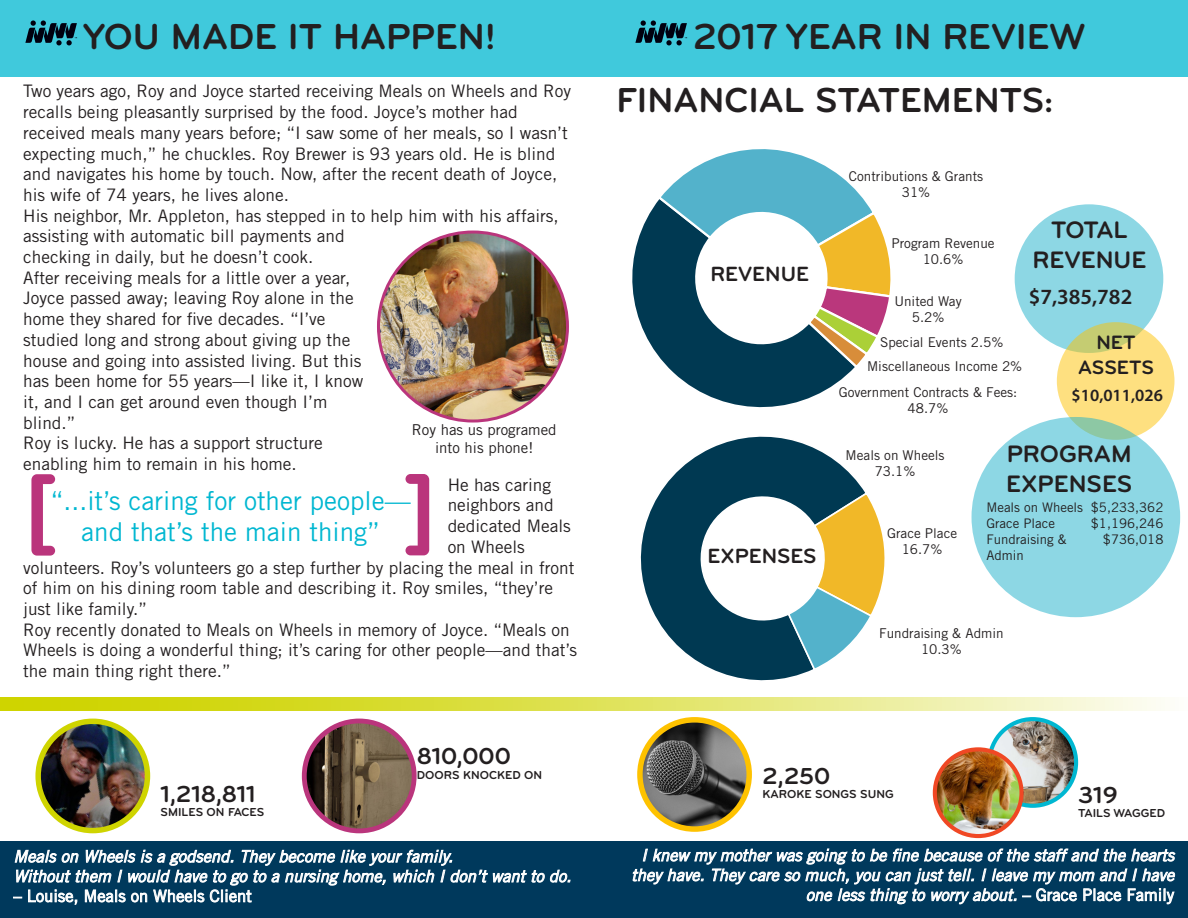
<style>
.page{position:relative;width:1188px;height:918px;background:#fff}
.page>*{position:absolute;margin:0;border:0;box-sizing:border-box;transform-origin:0 0}
.t1{font:700 97.5px "Bryant";color:#ba357c}
.t2{font:700 37.5px "Bryant";color:#231f20}
.t3{font:700 36px "Bryant";color:#231f20}
.t4{font:25.95px/31.2px "Trade Gothic LT Std";color:#00b7d1;text-align:center}
.t5{font:700 24.75px/29.7px "Bryant";color:#231f20;text-align:center}
.t6{font:700 24px "Bryant";color:#231f20}
.t7{font:600 21.75px "Myriad Pro";color:#231f20}
.t8{font:700 21.45px "Bryant";color:#231f20}
.t9{font:700 20.1px/24.2px "Bryant";color:#231f20;text-align:center}
.t10{font:17.25px/20.7px "Trade Gothic LT Std";color:#231f20}
.t11{font:600 17.25px "Myriad Pro";color:#231f20}
.t12{font:italic 16.5px/19.8px "Trade Gothic LT Std";color:#fff;text-align:right}
.t13{font:16.5px "Trade Gothic LT Std";color:#fff}
.t14{font:15px/18px "Trade Gothic LT Std";color:#231f20;text-align:center}
.t15{font:13.5px/16.2px "Trade Gothic LT Std";color:#231f20;text-align:center}
.t16{font:13.2px/15.9px "Trade Gothic LT Std";color:#231f20}
.t17{font:700 12px "Bryant";color:#231f20}
.s1{font-style:normal}
</style>
<div class="page">
<svg style="left:0;top:697px;width:1165px;height:14px;background:#e0e360"></svg>
<div style="left:0;top:0;width:594px;height:77px;background:#40c9dc"></div>
<div style="left:594px;top:0;width:594px;height:77px;background:#40c9dc"></div>
<div style="left:0;top:841px;width:594px;height:77px;background:#00395c"></div>
<div style="left:594px;top:841px;width:594px;height:77px;background:#00395c"></div>
<svg style="left:632px;top:813px;width:544px;height:92px"></svg>
<svg style="left:13px;top:805px;width:557px;height:100px"></svg>
<svg style="left:25px;top:20px;width:52px;height:25px"></svg>
<svg style="left:635px;top:20px;width:52px;height:25px"></svg>
<div style="left:1015px;top:204px;width:148px;height:149px;background:#8dd7e4;border-radius:50%"></div>
<svg style="left:1057px;top:322px;width:118px;height:118px;background:#f5dd7e"></svg>
<div style="left:972px;top:417px;width:208px;height:200px;background:#8dd7e4;border-radius:50%"></div>
<img style="left:378px;top:232px;width:189px;height:187px">
<img style="left:38px;top:721px;width:109px;height:110px;border-radius:55px">
<div style="left:35px;top:719px;width:115px;height:114px;border:5px solid #cfd400;border-radius:50%"></div>
<img style="left:304px;top:721px;width:110px;height:110px;border-radius:55px">
<div style="left:302px;top:719px;width:115px;height:114px;border:5px solid #ba357c;border-radius:50%"></div>
<img style="left:640px;top:722px;width:109px;height:107px">
<div style="left:637px;top:717px;width:115px;height:115px;border:5px solid #fec200;border-radius:50%"></div>
<img style="left:989px;top:719px;width:87px;height:87px;border-radius:43px">
<div style="left:987px;top:717px;width:91px;height:91px;border:4px solid #00b7d1;border-radius:50%"></div>
<img style="left:935px;top:749px;width:87px;height:87px;border-radius:43px">
<div style="left:933px;top:747px;width:91px;height:91px;border:4px solid #f04824;border-radius:50%"></div>
<svg style="left:632px;top:203px;width:220px;height:205px"></svg>
<svg style="left:656px;top:149px;width:235px;height:221px"></svg>
<svg style="left:640px;top:436px;width:224px;height:245px;fill:#003952"></svg>
<svg style="left:786px;top:491px;width:99px;height:181px"></svg>
<p class="t2" style="left:83px;top:13px;width:414px">YOU MADE IT HAPPEN!</p>
<p class="t2" style="left:693px;top:13px;width:394px">2017 YEAR IN REVIEW</p>
<p class="t10" style="left:23px;top:81px;width:549px">Two years ago, Roy and Joyce started receiving Meals on Wheels and Roy recalls being pleasantly surprised by the food. Joyce’s mother had received meals many years before; “I saw some of her meals, so I wasn’t expecting much,” he chuckles. Roy Brewer is 93 years old. He is blind and navigates his home by touch. Now, after the recent death of Joyce, his wife of 74 years, he lives alone.</p>
<p class="t10" style="left:23px;top:205px;width:537px">His neighbor, Mr. Appleton, has stepped in to help him with his affairs, assisting with automatic bill payments and<br>checking in daily, but he doesn’t cook.</p>
<p class="t10" style="left:23px;top:267px;width:342px">After receiving meals for a little over a year, Joyce passed away; leaving Roy alone in the home they shared for five decades. “I’ve studied long and strong about giving up the house and going into assisted living. But this has been home for 55 years—I like it, I know it, and I can get around even though I’m blind.”</p>
<p class="t10" style="left:23px;top:433px;width:301px">Roy is lucky. He has a support structure enabling him to remain in his home.</p>
<p class="t10" style="left:448px;top:474px;width:105px">He has caring</p>
<p class="t10" style="left:448px;top:495px;width:107px">neighbors and</p>
<p class="t10" style="left:448px;top:515px;width:125px">dedicated Meals</p>
<p class="t10" style="left:448px;top:536px;width:79px">on Wheels</p>
<p class="t10" style="left:23px;top:557px;width:553px">volunteers. Roy’s volunteers go a step further by placing the meal in front</p>
<p class="t10" style="left:23px;top:578px;width:531px">of him on his dining room table and describing it. Roy smiles, “they’re</p>
<p class="t10" style="left:23px;top:598px;width:125px">just like family.”</p>
<p class="t10" style="left:23px;top:619px;width:555px">Roy recently donated to Meals on Wheels in memory of Joyce. “Meals on<br>Wheels is doing a wonderful thing; it’s caring for other people—and that’s the main thing right there.”</p>
<p class="t14" style="left:412px;top:421px;width:146px">Roy has us programed into his phone!</p>
<p class="t1" style="left:401px;top:448px;width:38px">]</p>
<p class="t1" style="left:23px;top:448px;width:38px">[</p>
<p class="t4" style="left:51px;top:485px;width:362px">“...it’s caring for other people— and that’s the main thing”</p>
<p class="t3" style="left:616px;top:78px;width:439px">FINANCIAL STATEMENTS:</p>
<p class="t8" style="left:710px;top:261px;width:100px">REVENUE</p>
<p class="t8" style="left:707px;top:543px;width:111px">EXPENSES</p>
<p class="t15" style="left:849px;top:168px;width:136px">Contributions &amp; Grants<br>31%</p>
<p class="t15" style="left:892px;top:235px;width:105px">Program Revenue<br>10.6%</p>
<p class="t15" style="left:894px;top:293px;width:69px">United Way<br>5.2%</p>
<p class="t15" style="left:880px;top:334px;width:125px">Special Events 2.5%</p>
<p class="t15" style="left:867px;top:358px;width:157px">Miscellaneous Income 2%</p>
<p class="t15" style="left:839px;top:384px;width:180px">Government Contracts &amp; Fees:<br>48.7%</p>
<p class="t5" style="left:1032px;top:215px;width:116px">TOTAL<br>REVENUE</p>
<p class="t7" style="left:1029px;top:283px;width:105px">$7,385,782</p>
<p class="t9" style="left:1078px;top:331px;width:77px">NET<br>ASSETS</p>
<p class="t11" style="left:1072px;top:384px;width:93px">$10,011,026</p>
<p class="t15" style="left:846px;top:447px;width:100px">Meals on Wheels<br>73.1%</p>
<p class="t15" style="left:887px;top:525px;width:72px">Grace Place<br>16.7%</p>
<p class="t5" style="left:1006px;top:439px;width:128px;text-align:left">PROGRAM<br>EXPENSES</p>
<p class="t16" style="left:986px;top:499px;width:98px">Meals on Wheels<br>Grace Place<br>Fundraising &amp;<br>Admin</p>
<p class="t16" style="left:1091px;top:499px;width:74px;text-align:right">$5,233,362 $1,196,246 $736,018</p>
<p class="t15" style="left:879px;top:625px;width:126px">Fundraising &amp; Admin<br>10.3%</p>
<p class="t6" style="left:161px;top:779px;width:96px">1,218,811</p>
<p class="t17" style="left:161px;top:805px;width:105px">SMILES ON FACES</p>
<p class="t6" style="left:417px;top:742px;width:96px">810,000</p>
<p class="t17" style="left:417px;top:767px;width:127px">DOORS KNOCKED ON</p>
<p class="t6" style="left:763px;top:761px;width:69px">2,250</p>
<p class="t17" style="left:763px;top:787px;width:133px">KAROKE SONGS SUNG</p>
<p class="t6" style="left:1078px;top:780px;width:41px">319</p>
<p class="t17" style="left:1078px;top:806px;width:88px">TAILS WAGGED</p>
<p class="t12" style="left:14px;top:847px;width:559px;text-align:left">Meals on Wheels is a godsend. They become like your family.<br>Without them I would have to go to a nursing home, which I don’t want to do.</p>
<p class="t13" style="left:14px;top:886px;width:240px">– Louise, Meals on Wheels Client</p>
<p class="t12" style="left:631px;top:846px;width:544px">I knew my mother was going to be fine because of the staff and the hearts they have. They care so much, you can just tell. I leave my mom and I have one less thing to worry about. <span class="s1">– Grace Place Family</span></p>
</div>
